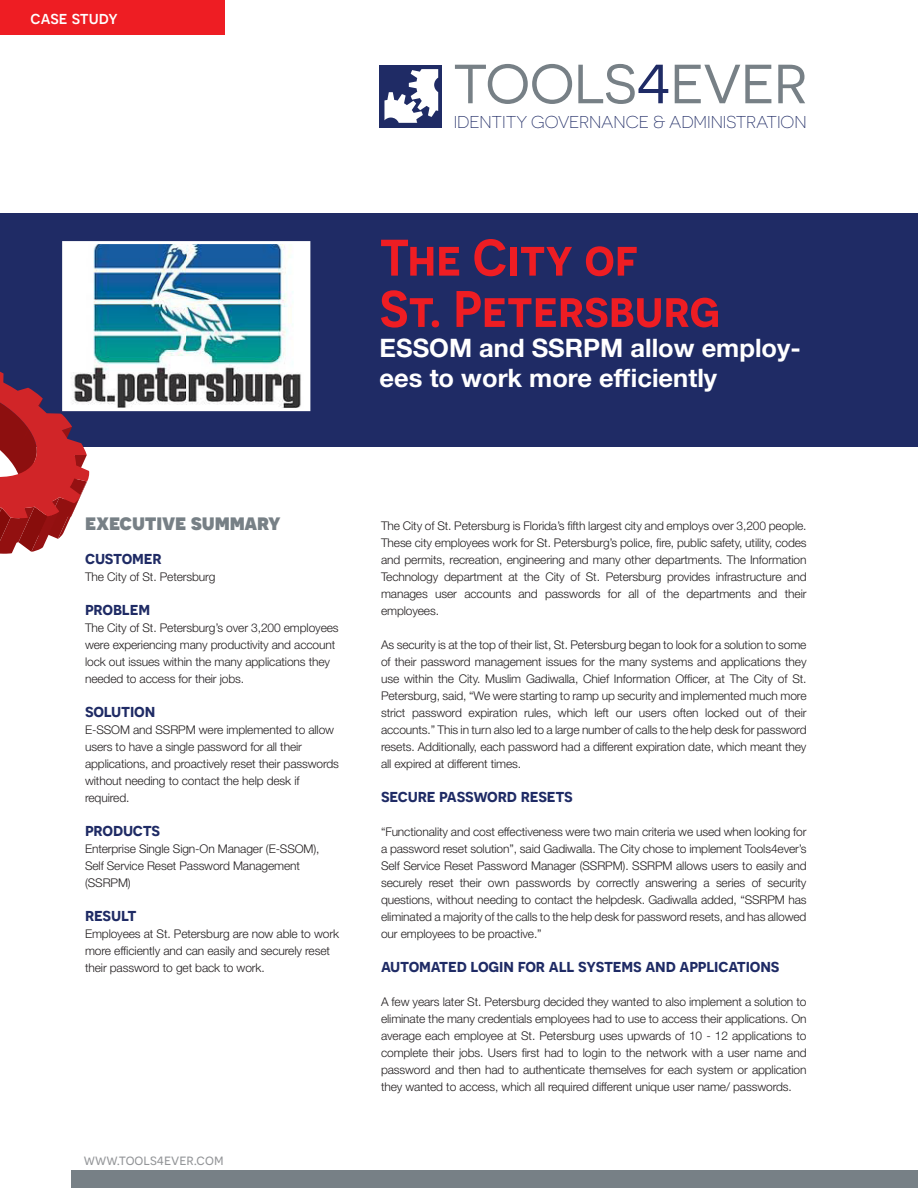
<style>
.page{position:relative;width:918px;height:1188px;background:#fff}
.page>*{position:absolute;margin:0;border:0;box-sizing:border-box;transform-origin:0 0}
.t1{font:55.05px "Novecentosanswide";color:#778086}
.t2{font:600 51.3px "Novecentosans";color:#ee1d23}
.Titel{font:700 25.5px/30px "Helvetica Neue LT Std";color:#fff}
.t3{font:800 22.5px "Novecentosans";letter-spacing:-.01em;color:#778086}
.t4{font:600 18px "Novecentosans";letter-spacing:-.01em;color:#1f2b65}
.t5{font:500 18px "Novecentosans";color:#fff}
.t6{font:300 17.1px "Novecentosanswide";letter-spacing:-.005em;color:#1f2b65}
.t7{font:15px "Novecentosans";color:#939598}
.t8{font:300 12px/17px "Helvetica Neue";letter-spacing:-.01em;color:#231f20;text-align:justify}
.s1{color:#1f2b65}
</style>
<div class="page">
<div style="left:71px;top:1171px;width:847px;height:17px;background:#778086"></div>
<div style="left:0;top:213px;width:918px;height:233px;background:#1f2b65"></div>
<div style="left:379px;top:65px;width:63px;height:63px;background:#1f2b65"></div>
<svg style="left:384px;top:69px;width:54px;height:54px"></svg>
<svg style="left:0;top:371px;width:90px;height:183px"></svg>
<div style="left:0;top:0;width:224px;height:34px;background:#ee1d23"></div>
<img style="left:66px;top:245px;width:240px;height:162px">
<div style="left:62px;top:241px;width:248px;height:170px;border:3px solid #fff"></div>
<p class="t5" style="left:31px;top:7px;width:89px">case study</p>
<p class="t1" style="left:453px;top:52px;width:356px">TOOLS<span class="s1">4</span>EVER</p>
<p class="t6" style="left:454px;top:112px;width:354px">IDENTITY GOVERNANCE &amp; ADMINISTRATION</p>
<p class="t2" style="left:380px;top:227px;width:260px">The City of</p>
<p class="t2" style="left:380px;top:278px;width:342px">St. Petersburg</p>
<p class="Titel" style="left:380px;top:332px;width:423px">ESSOM and SSRPM allow employ&shy;ees to work more efficiently</p>
<p class="t3" style="left:85px;top:508px;width:197px">executive summary</p>
<p class="t4" style="left:85px;top:547px;width:78px">customer</p>
<p class="t8" style="left:85px;top:568px;width:132px">The City of St. Petersburg</p>
<p class="t4" style="left:85px;top:598px;width:67px">problem</p>
<p class="t8" style="left:85px;top:619px;width:255px;text-align:left">The City of St. Petersburg’s over 3,200 employees were experiencing many productivity and account lock out issues within the many applications they needed to access for their jobs.</p>
<p class="t4" style="left:85px;top:700px;width:72px">solution</p>
<p class="t8" style="left:85px;top:721px;width:256px;text-align:left">E-SSOM and SSRPM were implemented to allow users to have a single password for all their applications, and proactively reset their passwords without needing to contact the help desk if required.</p>
<p class="t4" style="left:85px;top:819px;width:77px">products</p>
<p class="t8" style="left:85px;top:840px;width:236px;text-align:left">Enterprise Single Sign-On Manager (E-SSOM),<br>Self Service Reset Password Management (SSRPM)</p>
<p class="t4" style="left:85px;top:904px;width:53px">result</p>
<p class="t8" style="left:85px;top:925px;width:256px;text-align:left">Employees at St. Petersburg are now able to work more efficiently and can easily and securely reset their password to get back to work.</p>
<p class="t7" style="left:84px;top:1151px;width:141px">www.tools4ever.com</p>
<p class="t8" style="left:381px;top:517px;width:427px">The City of St. Petersburg is Florida’s fifth largest city and employs over 3,200 people.<br>These city employees work for St. Petersburg’s police, fire, public safety, utility, codes and permits, recreation, engineering and many other departments. The Information Technology department at the City of St. Petersburg provides infrastructure and manages user accounts and passwords for all of the departments and their employees.</p>
<p class="t8" style="left:381px;top:636px;width:427px">As security is at the top of their list, St. Petersburg began to look for a solution to some of their password management issues for the many systems and applications they use within the City. Muslim Gadiwalla, Chief Information Officer, at The City of St.<br>Petersburg, said, “We were starting to ramp up security and implemented much more strict password expiration rules, which left our users often locked out of their accounts.” This in turn also led to a large number of calls to the help desk for password resets. Additionally, each password had a different expiration date, which meant they all expired at different times.</p>
<p class="t4" style="left:381px;top:785px;width:193px">secure password resets</p>
<p class="t8" style="left:381px;top:823px;width:427px">“Functionality and cost effectiveness were two main criteria we used when looking for a password reset solution”, said Gadiwalla. The City chose to implement Tools4ever’s Self Service Reset Password Manager (SSRPM). SSRPM allows users to easily and securely reset their own passwords by correctly answering a series of security questions, without needing to contact the helpdesk. Gadiwalla added, “SSRPM has eliminated a majority of the calls to the help desk for password resets, and has allowed our employees to be proactive.”</p>
<p class="t4" style="left:381px;top:955px;width:400px">automated login for all systems and applications</p>
<p class="t8" style="left:381px;top:993px;width:427px">A few years later St. Petersburg decided they wanted to also implement a solution to eliminate the many credentials employees had to use to access their applications. On average each employee at St. Petersburg uses upwards of 10 - 12 applications to complete their jobs. Users first had to login to the network with a user name and password and then had to authenticate themselves for each system or application they wanted to access, which all required different unique user name/ passwords.</p>
</div>
